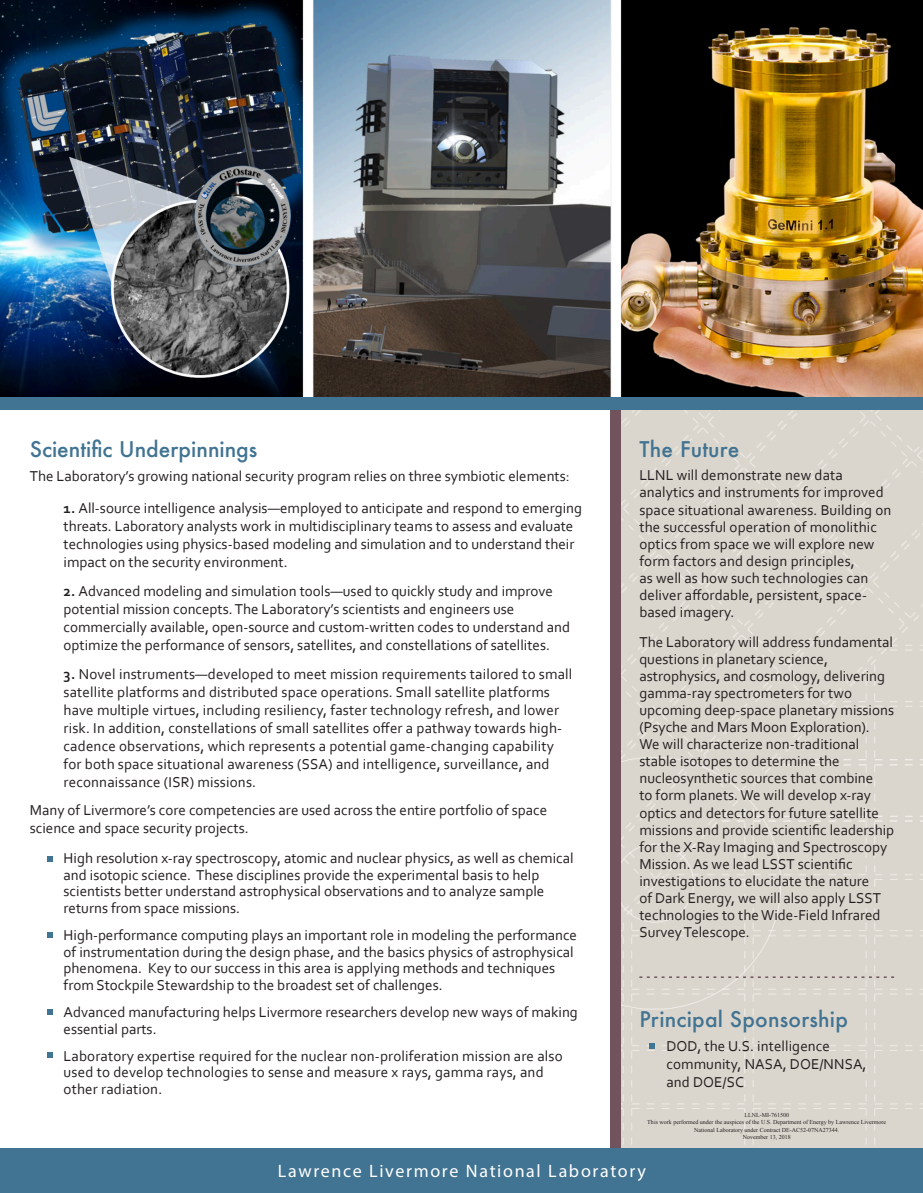
<style>
.page{position:relative;width:923px;height:1193px;background:#fff}
.page>*{position:absolute;margin:0;border:0;box-sizing:border-box;transform-origin:0 0}
.t1{font:500 21px "Futura";letter-spacing:.01em;color:#417392}
.t2{font:18px "Myriad Pro";letter-spacing:.095em;color:#fff}
.AMM_bullets{font:15px/18px "Corbel";color:#231f20}
.Paragraph_Style_1{font:15px/17px "Corbel";color:#231f20}
.sidebar_bullets{font:15px/18px "Corbel";letter-spacing:.005em;color:#231f20}
.t3{font:6px/7.2px "Times New Roman";color:#231f20;text-align:center}
.s1{font-weight:700}
</style>
<div class="page">
<div style="left:621px;top:410px;width:302px;height:738px;background:#dbd6cd"></div>
<img style="left:0;top:0;width:923px;height:397px">
<div style="left:610px;top:404px;width:11px;height:786px;background:#70535c"></div>
<div style="left:0;top:1148px;width:923px;height:45px;background:#417392"></div>
<div style="left:0;top:397px;width:923px;height:13px;background:#417392"></div>
<svg style="left:47px;top:856px;width:5px;height:5px"></svg>
<svg style="left:47px;top:1009px;width:5px;height:5px"></svg>
<svg style="left:47px;top:932px;width:5px;height:5px"></svg>
<svg style="left:47px;top:1052px;width:5px;height:6px"></svg>
<svg style="left:649px;top:1043px;width:6px;height:6px"></svg>
<svg style="left:639px;top:976px;width:255px;height:2px"></svg>
<svg style="left:0;top:0;width:4px;height:3px"></svg>
<p class="t1" style="left:30px;top:434px;width:229px">Scientific Underpinnings</p>
<p class="Paragraph_Style_1" style="left:30px;top:467px;width:541px">The Laboratory’s growing national security program relies on three symbiotic elements:</p>
<p class="AMM_bullets" style="left:64px;top:498px;width:520px"><span class="s1">1.</span> All-source intelligence analysis—employed to anticipate and respond to emerging threats. Laboratory analysts work in multidisciplinary teams to assess and evaluate technologies using physics-based modeling and simulation and to understand their impact on the security environment.</p>
<p class="AMM_bullets" style="left:64px;top:581px;width:508px"><span class="s1">2.</span> Advanced modeling and simulation tools—used to quickly study and improve potential mission concepts. The Laboratory’s scientists and engineers use commercially available, open-source and custom-written codes to understand and optimize the performance of sensors, satellites, and constellations of satellites.</p>
<p class="AMM_bullets" style="left:64px;top:664px;width:510px"><span class="s1">3.</span> Novel instruments—developed to meet mission requirements tailored to small satellite platforms and distributed space operations. Small satellite platforms have multiple virtues, including resiliency, faster technology refresh, and lower risk. In addition, constellations of small satellites offer a pathway towards high&shy;cadence observations, which represents a potential game-changing capability for both space situational awareness (SSA) and intelligence, surveillance, and reconnaissance (ISR) missions.</p>
<p class="Paragraph_Style_1" style="left:30px;top:801px;width:519px;line-height:18px">Many of Livermore’s core competencies are used across the entire portfolio of space science and space security projects.</p>
<p class="AMM_bullets" style="left:64px;top:850px;width:511px;line-height:16.5px">High resolution x-ray spectroscopy, atomic and nuclear physics, as well as chemical and isotopic science. These disciplines provide the experimental basis to help scientists better understand astrophysical observations and to analyze sample returns from space missions.</p>
<p class="AMM_bullets" style="left:64px;top:926px;width:515px;line-height:16.5px">High-performance computing plays an important role in modeling the performance of instrumentation during the design phase, and the basics physics of astrophysical phenomena. Key to our success in this area is applying methods and techniques from Stockpile Stewardship to the broadest set of challenges.</p>
<p class="AMM_bullets" style="left:64px;top:1003px;width:516px;line-height:16.5px">Advanced manufacturing helps Livermore researchers develop new ways of making essential parts.</p>
<p class="AMM_bullets" style="left:64px;top:1047px;width:500px;line-height:16.5px">Laboratory expertise required for the nuclear non-proliferation mission are also used to develop technologies to sense and measure x rays, gamma rays, and other radiation.</p>
<p class="t1" style="left:639px;top:434px;width:102px">The Future</p>
<p class="Paragraph_Style_1" style="left:639px;top:467px;width:253px">LLNL will demonstrate new data analytics and instruments for improved space situational awareness. Building on the successful operation of monolithic optics from space we will explore new form factors and design principles,<br>as well as how such technologies can deliver affordable, persistent, space&shy;based imagery.</p>
<p class="Paragraph_Style_1" style="left:639px;top:633px;width:256px">The Laboratory will address fundamental questions in planetary science, astrophysics, and cosmology, delivering gamma-ray spectrometers for two upcoming deep-space planetary missions (Psyche and Mars Moon Exploration).<br>We will characterize non-traditional stable isotopes to determine the nucleosynthetic sources that combine<br>to form planets. We will develop x-ray optics and detectors for future satellite missions and provide scientific leadership for the X-Ray Imaging and Spectroscopy Mission. As we lead LSST scientific investigations to elucidate the nature<br>of Dark Energy, we will also apply LSST technologies to the Wide-Field Infrared Survey Telescope.</p>
<p class="t1" style="left:639px;top:1004px;width:210px">Principal Sponsorship</p>
<p class="sidebar_bullets" style="left:666px;top:1037px;width:202px">DOD, the U.S. intelligence community, NASA, DOE/NNSA, and DOE/SC</p>
<p class="t3" style="left:744px;top:1111px;width:46px">LLNL-MI-761500</p>
<p class="t3" style="left:647px;top:1118px;width:240px">This work performed under the auspices of the U.S. Department of Energy by Lawrence Livermore<br>National Laboratory under Contract DE-AC52-07NA27344.</p>
<p class="t3" style="left:743px;top:1133px;width:49px">November 13, 2018</p>
<p class="t2" style="left:278px;top:1160px;width:370px">Lawrence Livermore National Laboratory</p>
</div>
